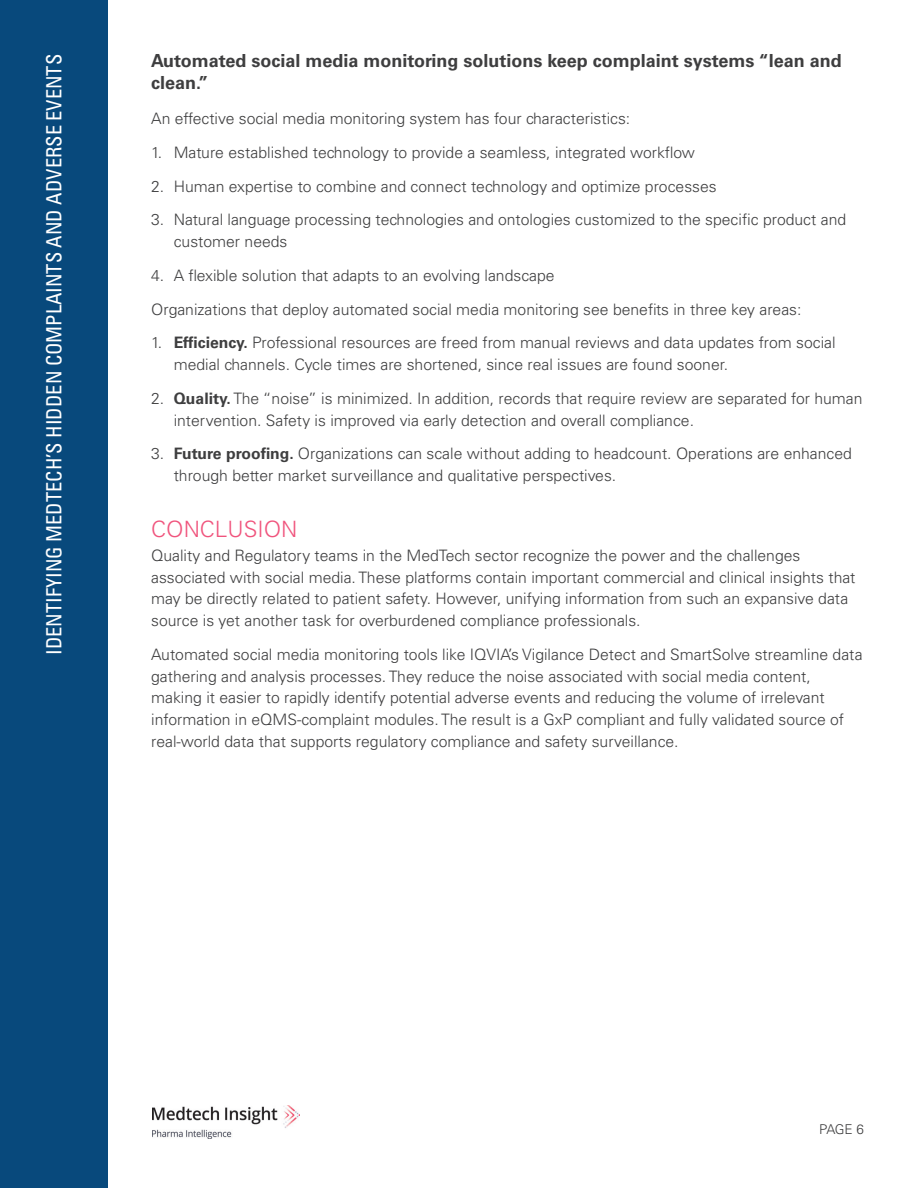
<style>
.page{position:relative;width:918px;height:1188px;background:#fff}
.page>*{position:absolute;margin:0;border:0;box-sizing:border-box;transform-origin:0 0}
.t1{font:300 22.5px "Univers LT Std";color:#f0547d}
.t2{font:condensed 21px "Univers LT Std";color:#fff}
.t3{font:700 18px/21.8px "Univers LT Std";color:#3e3e3f}
.t4{font:300 15.75px/21.8px "Univers LT Std";color:#3e3e3f}
.t5{font:300 13.5px "Univers LT Std";color:#3e3e3f}
.s1{font-weight:700}
</style>
<div class="page">
<div style="left:0;top:0;width:108px;height:1188px;background:#08497c"></div>
<img style="left:152px;top:1106px;width:148px;height:33px">
<h2 class="t2" style="left:41px;top:655px;width:602px;rotate:-90deg">IDENTIFYING MEDTECH’S HIDDEN COMPLAINTS AND ADVERSE EVENTS</h2>
<p class="t3" style="left:151px;top:50px;width:692px">Automated social media monitoring solutions keep complaint systems “lean and clean.”</p>
<p class="t4" style="left:151px;top:108px;width:481px">An effective social media monitoring system has four characteristics:</p>
<p class="t4" style="left:151px;top:141px;width:545px">1. Mature established technology to provide a seamless, integrated workflow</p>
<p class="t4" style="left:151px;top:175px;width:567px">2. Human expertise to combine and connect technology and optimize processes</p>
<p class="t4" style="left:174px;top:209px;width:674px;text-indent:-23px">3. Natural language processing technologies and ontologies customized to the specific product and customer needs</p>
<p class="t4" style="left:151px;top:258px;width:652px;line-height:33.8px">4. A flexible solution that adapts to an evolving landscape<br>Organizations that deploy automated social media monitoring see benefits in three key areas:</p>
<p class="t4" style="left:174px;top:332px;width:663px;text-indent:-23px">1. <span class="s1">Efficiency.</span> Professional resources are freed from manual reviews and data updates from social medial channels. Cycle times are shortened, since real issues are found sooner.</p>
<p class="t4" style="left:174px;top:387px;width:690px;text-indent:-23px">2. <span class="s1">Quality.</span> The “noise” is minimized. In addition, records that require review are separated for human intervention. Safety is improved via early detection and overall compliance.</p>
<p class="t4" style="left:174px;top:443px;width:680px;text-indent:-23px">3. <span class="s1">Future proofing.</span> Organizations can scale without adding to headcount. Operations are enhanced through better market surveillance and qualitative perspectives.</p>
<h1 class="t1" style="left:151px;top:515px;width:148px">CONCLUSION</h1>
<p class="t4" style="left:151px;top:545px;width:706px">Quality and Regulatory teams in the MedTech sector recognize the power and the challenges associated with social media. These platforms contain important commercial and clinical insights that may be directly related to patient safety. However, unifying information from such an expansive data source is yet another task for overburdened compliance professionals.</p>
<p class="t4" style="left:151px;top:644px;width:713px">Automated social media monitoring tools like IQVIA’s Vigilance Detect and SmartSolve streamline data gathering and analysis processes. They reduce the noise associated with social media content, making it easier to rapidly identify potential adverse events and reducing the volume of irrelevant information in eQMS-complaint modules. The result is a GxP compliant and fully validated source of real-world data that supports regulatory compliance and safety surveillance.</p>
<p class="t5" style="left:819px;top:1121px;width:46px">PAGE 6</p>
</div>
